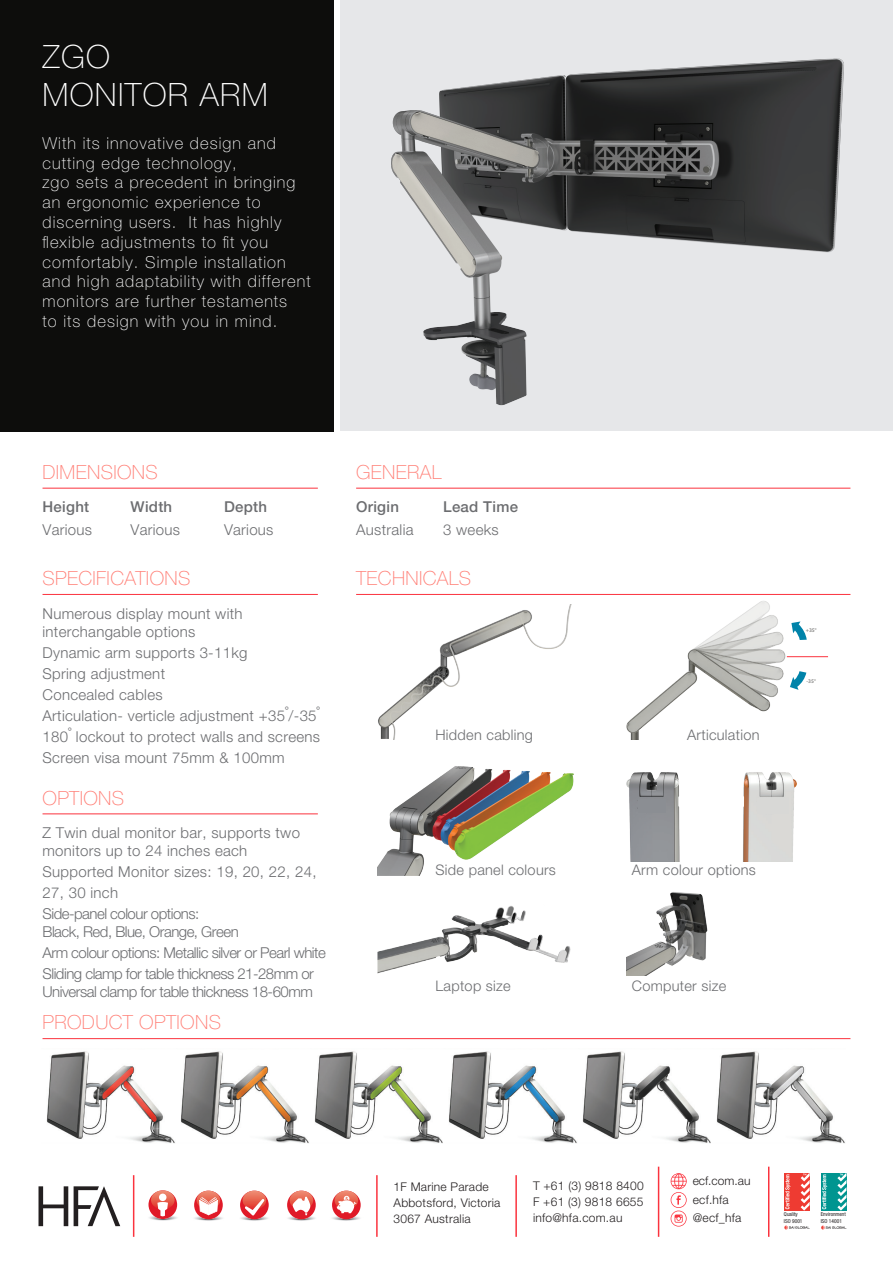
<style>
.page{position:relative;width:893px;height:1263px;background:#fff}
.page>*{position:absolute;margin:0;border:0;box-sizing:border-box;transform-origin:0 0}
.t1{font:100 32.1px/38.5px "Helvetica Neue LT Pro";letter-spacing:.04em;color:#fff}
.t2{font:100 19.5px "Helvetica Neue LT Pro";letter-spacing:.02em;color:#ff7d74}
.t3{font:100 16.5px/19.8px "Helvetica Neue LT Pro";letter-spacing:.065em;color:#fff}
.t4{font:300 15px/21px "Helvetica Neue LT Pro";letter-spacing:.02em;color:#6c6d70}
.t5{font:300 15px/21px "Helvetica Neue LT Pro";letter-spacing:-.035em;color:#6c6d70}
.t6{font:500 15px "Helvetica Neue LT Pro";letter-spacing:.02em;color:#6c6d70}
.t7{font:300 14.55px "Helvetica Neue LT Pro";letter-spacing:.02em;color:#6c6d70}
.t8{font:300 12px/16px "Helvetica Neue";letter-spacing:.02em;color:#231f20}
.t9{font:600 5.55px "Myriad Pro";color:#80807f}
.t10{font:condensed 5.4px/6.6px "Helvetica Neue";color:#231f20}
</style>
<div class="page">
<img style="left:46px;top:1051px;width:799px;height:92px">
<div style="left:0;top:0;width:334px;height:432px;background:#0d0d0c"></div>
<hr style="left:43px;top:488px;width:275px;height:1px;background:#fb333e">
<hr style="left:43px;top:594px;width:275px;height:1px;background:#fb333e">
<hr style="left:43px;top:813px;width:275px;height:1px;background:#fb333e">
<hr style="left:356px;top:488px;width:494px;height:1px;background:#fb333e">
<hr style="left:356px;top:594px;width:494px;height:1px;background:#fb333e">
<img style="left:378px;top:610px;width:183px;height:130px">
<img style="left:377px;top:766px;width:197px;height:109px">
<img style="left:626px;top:892px;width:82px;height:83px">
<img style="left:561px;top:601px;width:267px;height:124px">
<svg style="left:791px;top:621px;width:16px;height:19px"></svg>
<svg style="left:790px;top:671px;width:16px;height:19px"></svg>
<hr style="left:787px;top:656px;width:41px;height:1px;background:#fb333e">
<img style="left:626px;top:725px;width:171px;height:137px">
<div style="left:638px;top:799px;width:28px;height:14px;background:#8b8e93"></div>
<div style="left:757px;top:799px;width:31px;height:15px;background:#d8d8d6"></div>
<img style="left:377px;top:906px;width:194px;height:68px">
<hr style="left:43px;top:1038px;width:807px;height:1px;background:#fb333e">
<svg style="left:341px;top:0;width:552px;height:430px;background:#b2b2b4"></svg>
<div style="left:784px;top:1172px;width:26px;height:38px;background:#ee3b32"></div>
<svg style="left:785px;top:1174px;width:5px;height:35px"></svg>
<svg style="left:801px;top:1172px;width:9px;height:38px"></svg>
<svg style="left:784px;top:1225px;width:26px;height:4px"></svg>
<div style="left:821px;top:1173px;width:25px;height:37px;background:#009590"></div>
<svg style="left:822px;top:1174px;width:5px;height:35px"></svg>
<svg style="left:837px;top:1173px;width:9px;height:38px"></svg>
<svg style="left:821px;top:1226px;width:25px;height:3px"></svg>
<svg style="left:671px;top:1173px;width:16px;height:53px"></svg>
<hr style="left:515px;top:1175px;width:2px;height:62px;background:#fb333e">
<hr style="left:376px;top:1175px;width:2px;height:62px;background:#fb333e">
<hr style="left:133px;top:1175px;width:1px;height:62px;background:#fb333e">
<hr style="left:768px;top:1167px;width:1px;height:70px;background:#fb333e">
<hr style="left:658px;top:1167px;width:1px;height:70px;background:#fb333e">
<img style="left:332px;top:1214px;width:28px;height:7px">
<svg style="left:332px;top:1191px;width:29px;height:28px"></svg>
<img style="left:335px;top:1194px;width:23px;height:16px">
<svg style="left:337px;top:1191px;width:19px;height:22px"></svg>
<img style="left:288px;top:1214px;width:27px;height:7px">
<svg style="left:287px;top:1191px;width:29px;height:28px"></svg>
<img style="left:290px;top:1193px;width:23px;height:17px">
<svg style="left:293px;top:1191px;width:17px;height:24px"></svg>
<img style="left:240px;top:1214px;width:28px;height:7px">
<svg style="left:240px;top:1191px;width:29px;height:28px"></svg>
<img style="left:243px;top:1191px;width:23px;height:19px">
<svg style="left:245px;top:1199px;width:19px;height:16px"></svg>
<img style="left:149px;top:1214px;width:74px;height:7px">
<svg style="left:194px;top:1191px;width:29px;height:28px"></svg>
<img style="left:197px;top:1194px;width:23px;height:16px">
<svg style="left:199px;top:1191px;width:19px;height:24px"></svg>
<svg style="left:148px;top:1190px;width:29px;height:29px"></svg>
<img style="left:151px;top:1190px;width:24px;height:19px">
<div style="left:159px;top:1193px;width:7px;height:8px;background:#fff;border-radius:50%"></div>
<svg style="left:157px;top:1202px;width:11px;height:14px"></svg>
<svg style="left:183px;top:1216px;width:6px;height:3px"></svg>
<svg style="left:39px;top:1186px;width:29px;height:40px"></svg>
<svg style="left:74px;top:1186px;width:46px;height:40px"></svg>
<h1 class="t1" style="left:43px;top:37px;width:227px">ZGO<br>MONITOR ARM</h1>
<p class="t3" style="left:43px;top:133px;width:270px">With its innovative design and cutting edge technology,<br>zgo sets a precedent in bringing an ergonomic experience to discerning users. It has highly flexible adjustments to fit you comfortably. Simple installation and high adaptability with different monitors are further testaments<br>to its design with you in mind.</p>
<h2 class="t2" style="left:43px;top:461px;width:117px">DIMENSIONS</h2>
<p class="t6" style="left:43px;top:498px;width:48px">Height</p>
<p class="t6" style="left:131px;top:498px;width:43px">Width</p>
<p class="t6" style="left:224px;top:498px;width:45px">Depth</p>
<p class="t4" style="left:43px;top:519px;width:51px">Various</p>
<p class="t4" style="left:131px;top:519px;width:51px">Various</p>
<p class="t4" style="left:224px;top:519px;width:51px">Various</p>
<h2 class="t2" style="left:43px;top:567px;width:149px">SPECIFICATIONS</h2>
<p class="t4" style="left:43px;top:604px;width:202px;line-height:18px">Numerous display mount with interchangable options</p>
<p class="t4" style="left:43px;top:641px;width:279px">Dynamic arm supports 3-11kg<br>Spring adjustment<br>Concealed cables<br>Articulation- verticle adjustment +35˚/-35˚<br>180˚ lockout to protect walls and screens<br>Screen visa mount 75mm &amp; 100mm</p>
<h2 class="t2" style="left:43px;top:786px;width:83px">OPTIONS</h2>
<p class="t4" style="left:43px;top:823px;width:259px;line-height:18px">Z Twin dual monitor bar, supports two monitors up to 24 inches each</p>
<p class="t4" style="left:43px;top:861px;width:276px">Supported Monitor sizes: 19, 20, 22, 24,<br>27, 30 inch<br>Side-panel colour options:</p>
<p class="t5" style="left:43px;top:921px;width:285px">Black, Red, Blue, Orange, Green<br>Arm colour options: Metallic silver or Pearl white<br>Sliding clamp for table thickness 21-28mm or</p>
<p class="t5" style="left:43px;top:981px;width:272px">Universal clamp for table thickness 18-60mm</p>
<h2 class="t2" style="left:43px;top:1011px;width:180px">PRODUCT OPTIONS</h2>
<h2 class="t2" style="left:356px;top:461px;width:87px">GENERAL</h2>
<p class="t6" style="left:356px;top:498px;width:44px">Origin</p>
<p class="t6" style="left:443px;top:498px;width:76px">Lead Time</p>
<p class="t4" style="left:356px;top:519px;width:59px">Australia</p>
<p class="t4" style="left:443px;top:519px;width:57px">3 weeks</p>
<h2 class="t2" style="left:356px;top:567px;width:117px">TECHNICALS</h2>
<p class="t7" style="left:435px;top:726px;width:99px">Hidden cabling</p>
<p class="t7" style="left:435px;top:861px;width:122px">Side panel colours</p>
<p class="t7" style="left:687px;top:726px;width:74px">Articulation</p>
<p class="t7" style="left:632px;top:861px;width:126px">Arm colour options</p>
<p class="t7" style="left:435px;top:977px;width:77px">Laptop size</p>
<p class="t7" style="left:632px;top:977px;width:96px">Computer size</p>
<p class="t9" style="left:806px;top:627px;width:12px">+35°</p>
<p class="t9" style="left:806px;top:677px;width:11px">-35°</p>
<p class="t8" style="left:394px;top:1178px;width:108px">1F Marine Parade<br>Abbotsford, Victoria<br>3067 Australia</p>
<p class="t8" style="left:693px;top:1171px;width:59px;line-height:18.8px">ecf.com.au ecf.hfa @ecf_hfa</p>
<p class="t8" style="left:533px;top:1178px;width:112px;text-align:justify">T +61 (3) 9818 8400<br>F +61 (3) 9818 6655 info@hfa.com.au</p>
<p class="t10" style="left:784px;top:1211px;width:20px">Quality<br>ISO 9001</p>
<p class="t10" style="left:821px;top:1211px;width:27px">Environment<br>ISO 14001</p>
</div>
